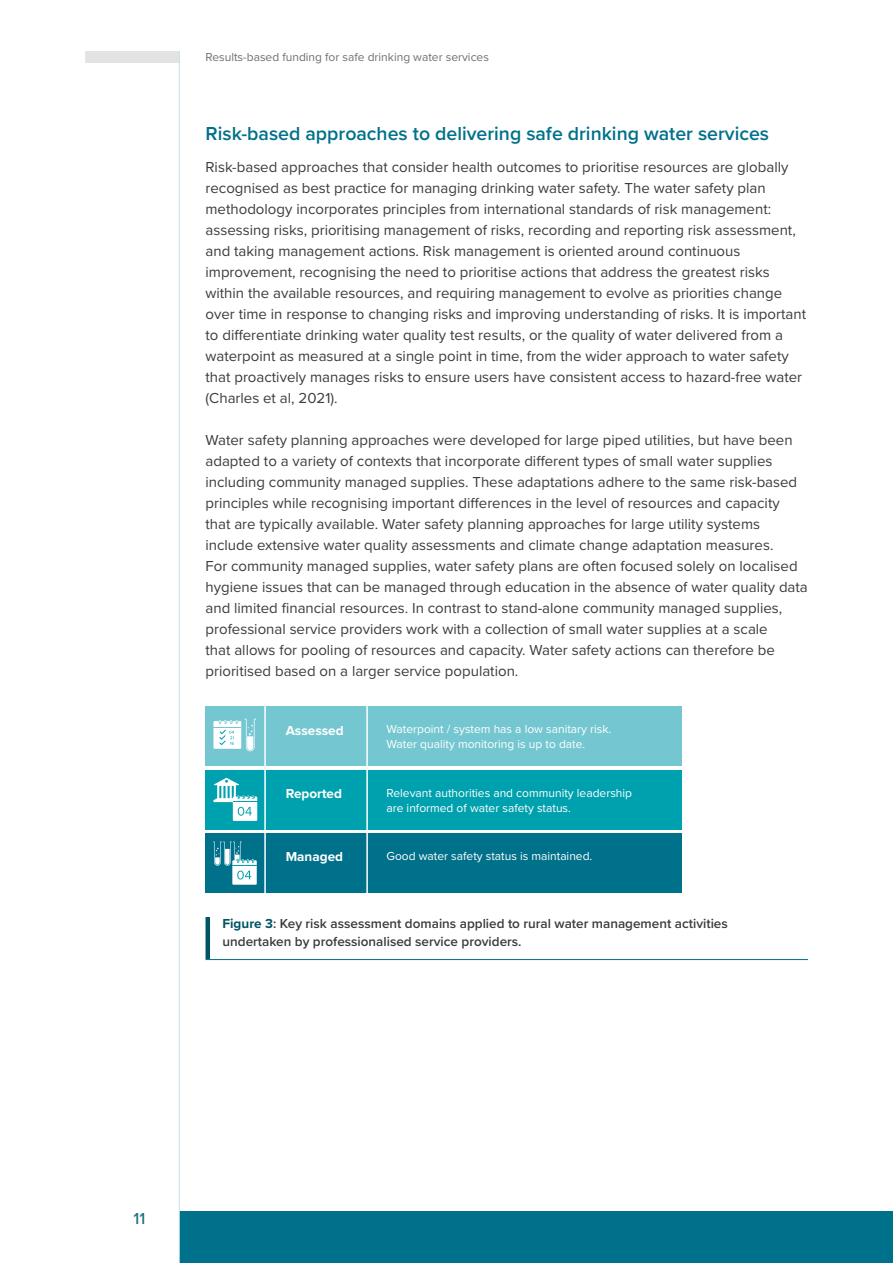
<style>
.page{position:relative;width:893px;height:1263px;background:#fff}
.page>*{position:absolute;margin:0;border:0;box-sizing:border-box;transform-origin:0 0}
.subhead{font:600 19.5px "Proxima Nova";color:#00718b}
.t1{font:500 16.5px "Proxima Nova";color:#196e7d}
.t2{font:15px/21px "Proxima Nova";color:#3c3c3b}
.t3{font:600 13.5px/18.8px "Proxima Nova";color:#3c3c3b}
.t4{font:700 13.5px "Proxima Nova";color:#fff}
.t5{font:12px/15px "Proxima Nova";color:#fff}
.t6{font:12px "Proxima Nova";color:#706f6f}
.s1{font-weight:700;color:#005565}
</style>
<div class="page">
<hr style="left:0;top:1211px;width:1px;height:52px;background:#00718b">
<div style="left:180px;top:1211px;width:713px;height:52px;background:#00718b"></div>
<div style="left:85px;top:51px;width:95px;height:12px;background:#e3e3e3"></div>
<hr style="left:179px;top:51px;width:1px;height:1212px;background:#c3e4e9">
<hr style="left:206px;top:917px;width:4px;height:42px;background:#005565">
<hr style="left:206px;top:959px;width:602px;height:1px;background:#00718b">
<div style="left:265px;top:706px;width:417px;height:60px;background:#74c7d0"></div>
<div style="left:265px;top:770px;width:417px;height:59px;background:#00a1ae"></div>
<div style="left:265px;top:834px;width:417px;height:59px;background:#00718b"></div>
<div style="left:206px;top:706px;width:59px;height:60px;background:#74c7d0"></div>
<svg style="left:213px;top:718px;width:43px;height:33px"></svg>
<div style="left:206px;top:770px;width:59px;height:59px;background:#00a1ae"></div>
<div style="left:233px;top:796px;width:24px;height:25px;background:#fff"></div>
<svg style="left:213px;top:778px;width:44px;height:38px"></svg>
<div style="left:206px;top:834px;width:59px;height:59px;background:#00718b"></div>
<div style="left:232px;top:860px;width:25px;height:25px;background:#fff"></div>
<svg style="left:213px;top:841px;width:44px;height:38px"></svg>
<hr style="left:366px;top:706px;width:2px;height:187px;background:#fff">
<hr style="left:264px;top:706px;width:2px;height:187px;background:#fff">
<p class="t6" style="left:206px;top:48px;width:285px">Results-based funding for safe drinking water services</p>
<p class="subhead" style="left:206px;top:119px;width:565px">Risk-based approaches to delivering safe drinking water services</p>
<p class="t2" style="left:206px;top:155px;width:602px">Risk-based approaches that consider health outcomes to prioritise resources are globally recognised as best practice for managing drinking water safety. The water safety plan methodology incorporates principles from international standards of risk management: assessing risks, prioritising management of risks, recording and reporting risk assessment, and taking management actions. Risk management is oriented around continuous improvement, recognising the need to prioritise actions that address the greatest risks within the available resources, and requiring management to evolve as priorities change over time in response to changing risks and improving understanding of risks. It is important to differentiate drinking water quality test results, or the quality of water delivered from a waterpoint as measured at a single point in time, from the wider approach to water safety that proactively manages risks to ensure users have consistent access to hazard-free water (Charles et al, 2021).</p>
<p class="t2" style="left:206px;top:428px;width:604px">Water safety planning approaches were developed for large piped utilities, but have been adapted to a variety of contexts that incorporate different types of small water supplies including community managed supplies. These adaptations adhere to the same risk-based principles while recognising important differences in the level of resources and capacity that are typically available. Water safety planning approaches for large utility systems include extensive water quality assessments and climate change adaptation measures.<br>For community managed supplies, water safety plans are often focused solely on localised hygiene issues that can be managed through education in the absence of water quality data and limited financial resources. In contrast to stand-alone community managed supplies, professional service providers work with a collection of small water supplies at a scale<br>that allows for pooling of resources and capacity. Water safety actions can therefore be prioritised based on a larger service population.</p>
<p class="t4" style="left:286px;top:720px;width:59px">Assessed</p>
<p class="t5" style="left:386px;top:721px;width:226px">Waterpoint / system has a low sanitary risk.<br>Water quality monitoring is up to date.</p>
<p class="t4" style="left:286px;top:784px;width:58px">Reported</p>
<p class="t5" style="left:386px;top:785px;width:247px">Relevant authorities and community leadership are informed of water safety status.</p>
<p class="t4" style="left:286px;top:847px;width:59px">Managed</p>
<p class="t5" style="left:386px;top:848px;width:207px">Good water safety status is maintained.</p>
<p class="t3" style="left:223px;top:913px;width:507px"><span class="s1">Figure 3</span>: Key risk assessment domains applied to rural water management activities undertaken by professionalised service providers.</p>
<p class="t1" style="left:133px;top:1206px;width:13px">11</p>
</div>
